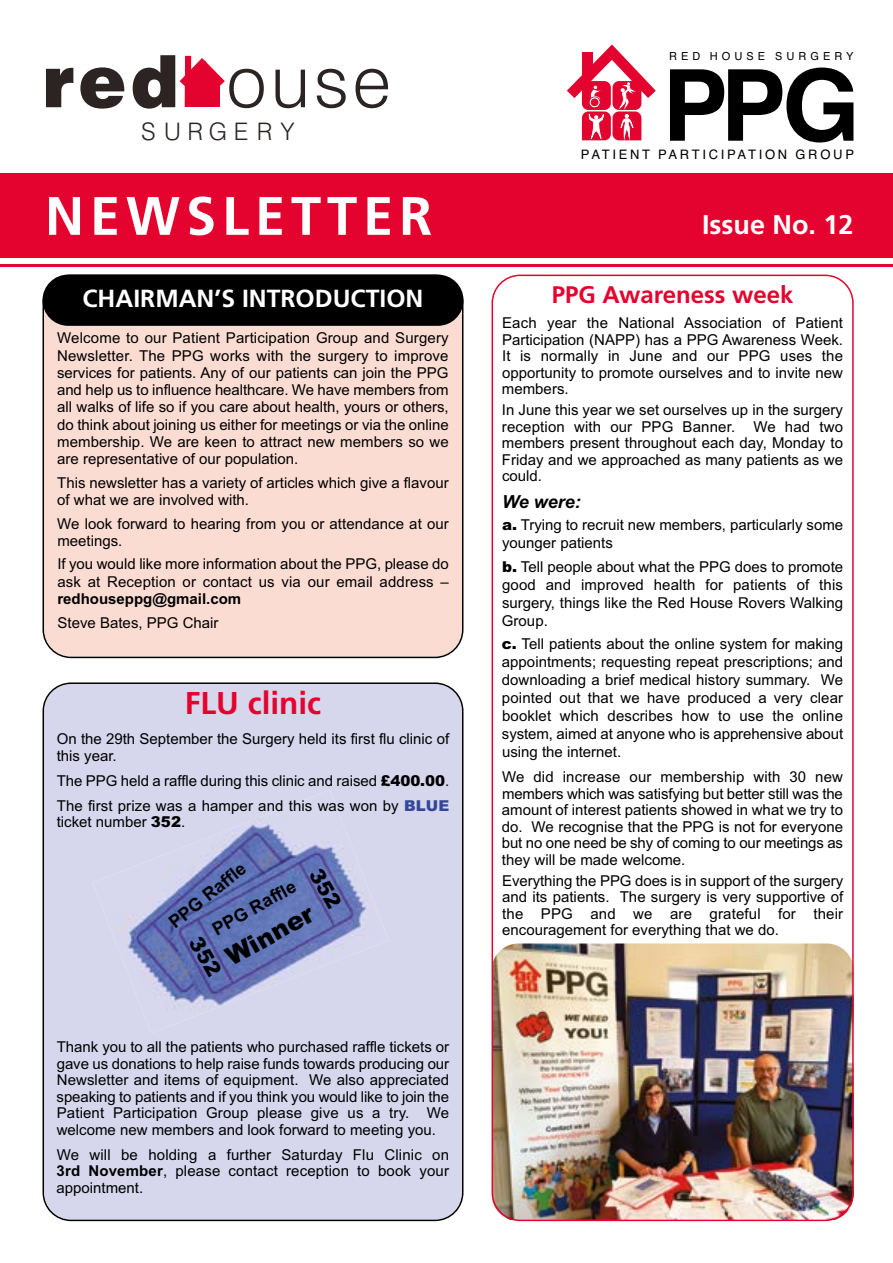
<style>
.page{position:relative;width:893px;height:1263px;background:#fff}
.page>*{position:absolute;margin:0;border:0;box-sizing:border-box;transform-origin:0 0}
.t1{font:700 99.15px "Helvetica";color:#000}
.t2{font:300 72.3px "Swiss 721 BT";color:#2b2422}
.t3{font:700 54px "Frutiger LT Std";color:#fff}
.t4{font:700 31.5px "Frutiger LT";color:#e4032e}
.t5{font:700 27px "Frutiger LT Std";color:#fff}
.t6{font:900 25.5px "M Arial";color:#000}
.t7{font:700 24.75px "Frutiger LT";color:#fff}
.t8{font:300 24.15px "Swiss 721 BT";color:#2b2422}
.t9{font:700 24px "Frutiger LT";color:#e4032e}
.t10{font:700 18px "Arial";color:#000}
.t11{font:italic 700 18px "Arial";color:#000}
.t12{font:15px/16.5px "Arial";color:#000;text-align:justify}
.t13{font:700 15px "Arial";color:#000}
.t14{font:13.05px "Helvetica";color:#000}
.t15{font:11.1px "Helvetica";color:#000}
.s1{font-weight:900}
.s2{color:#fff}
.s3{font-family:"M Arial";font-weight:900}
.s4{font-family:"M Arial";font-weight:900;color:#344697}
.s5{font-weight:700}
</style>
<div class="page">
<div style="left:185px;top:80px;width:34px;height:27px;background:#e4032e"></div>
<div style="left:185px;top:56px;width:6px;height:51px;background:#e4032e"></div>
<svg style="left:180px;top:58px;width:45px;height:29px"></svg>
<hr style="left:0;top:264px;width:893px;height:3px;background:#e4032e">
<div style="left:43px;top:275px;width:420px;height:383px;background:#fbdcd3"></div>
<div style="left:0;top:173px;width:893px;height:85px;background:#e4032e"></div>
<div style="left:43px;top:275px;width:420px;height:51px;background:#000;border-radius:26px"></div>
<svg style="left:43px;top:682px;width:420px;height:539px;background:#c9cae5"></svg>
<svg style="left:567px;top:44px;width:89px;height:96px"></svg>
<img style="left:258px;top:852px;width:16px;height:15px">
<img style="left:157px;top:945px;width:34px;height:36px">
<img style="left:492px;top:275px;width:362px;height:946px">
<svg style="left:309px;top:867px;width:33px;height:42px"></svg>
<svg style="left:188px;top:935px;width:34px;height:42px"></svg>
<h2 class="t2" style="left:42px;top:37px;width:351px"><span class="s1">red</span><span class="s2">h</span>ouse</h2>
<h3 class="t8" style="left:141px;top:117px;width:155px">SURGERY</h3>
<h3 class="t3" style="left:45px;top:184px;width:389px">NEWSLETTER</h3>
<h3 class="t7" style="left:82px;top:283px;width:343px">CHAIRMAN’S INTRODUCTION</h3>
<p class="t12" style="left:57px;top:329px;width:393px;line-height:17.2px">Welcome to our Patient Participation Group and Surgery Newsletter. The PPG works with the surgery to improve services for patients. Any of our patients can join the PPG and help us to influence healthcare. We have members from all walks of life so if you care about health, yours or others, do think about joining us either for meetings or via the online membership. We are keen to attract new members so we are representative of our population.</p>
<p class="t12" style="left:57px;top:474px;width:393px;line-height:17.2px">This newsletter has a variety of articles which give a flavour of what we are involved with.</p>
<p class="t12" style="left:57px;top:515px;width:393px;line-height:17.2px">We look forward to hearing from you or attendance at our meetings.</p>
<p class="t12" style="left:57px;top:555px;width:393px;line-height:17.2px">If you would like more information about the PPG, please do ask at Reception or contact us via our email address –</p>
<p class="t13" style="left:57px;top:590px;width:185px">redhouseppg@gmail.com</p>
<p class="t12" style="left:58px;top:614px;width:162px">Steve Bates, PPG Chair</p>
<h3 class="t4" style="left:185px;top:684px;width:138px">FLU clinic</h3>
<p class="t12" style="left:57px;top:731px;width:394px">On the 29th September the Surgery held its first flu clinic of this year.</p>
<p class="t12" style="left:57px;top:768px;width:394px;line-height:25px">The PPG held a raffle during this clinic and raised <span class="s3">£400.00</span>.<br>The first prize was a hamper and this was won by <span class="s4">BLUE</span></p>
<p class="t12" style="left:57px;top:814px;width:130px">ticket number <span class="s3">352</span>.</p>
<p class="t10" style="left:165px;top:916px;width:94px;rotate:-39deg">PPG Raffle</p>
<p class="t10" style="left:209px;top:921px;width:94px;rotate:-29deg">PPG Raffle</p>
<h3 class="t6" style="left:220px;top:944px;width:98px;rotate:-29deg">W inner</h3>
<p class="t12" style="left:57px;top:1039px;width:394px">Thank you to all the patients who purchased raffle tickets or gave us donations to help raise funds towards producing our Newsletter and items of equipment. We also appreciated speaking to patients and if you think you would like to join the Patient Participation Group please give us a try. We welcome new members and look forward to meeting you.</p>
<p class="t12" style="left:57px;top:1146px;width:394px">We will be holding a further Saturday Flu Clinic on <span class="s5">3rd November</span>, please contact reception to book your appointment.</p>
<p class="t15" style="left:669px;top:47px;width:186px">RED HOUSE SURGERY</p>
<h1 class="t1" style="left:662px;top:26px;width:200px">PPG</h1>
<p class="t14" style="left:581px;top:145px;width:275px">PATIENT PARTICIPATION GROUP</p>
<h3 class="t5" style="left:702px;top:209px;width:153px">Issue No. 12</h3>
<h3 class="t9" style="left:552px;top:281px;width:243px">PPG Awareness week</h3>
<p class="t12" style="left:502px;top:315px;width:343px">Each year the National Association of Patient Participation (NAPP) has a PPG Awareness Week.<br>It is normally in June and our PPG uses the opportunity to promote ourselves and to invite new members.</p>
<p class="t12" style="left:502px;top:402px;width:343px">In June this year we set ourselves up in the surgery reception with our PPG Banner. We had two members present throughout each day, Monday to Friday and we approached as many patients as we could.</p>
<p class="t11" style="left:502px;top:489px;width:80px">We were:</p>
<p class="t12" style="left:502px;top:516px;width:343px;line-height:18px"><span class="s3">a.</span> Trying to recruit new members, particularly some younger patients</p>
<p class="t12" style="left:502px;top:557px;width:343px;line-height:18px"><span class="s3">b.</span> Tell people about what the PPG does to promote good and improved health for patients of this surgery, things like the Red House Rovers Walking Group.</p>
<p class="t12" style="left:502px;top:635px;width:343px;line-height:18px"><span class="s3">c.</span> Tell patients about the online system for making appointments; requesting repeat prescriptions; and downloading a brief medical history summary. We pointed out that we have produced a very clear booklet which describes how to use the online system, aimed at anyone who is apprehensive about using the internet.</p>
<p class="t12" style="left:502px;top:769px;width:343px">We did increase our membership with 30 new members which was satisfying but better still was the amount of interest patients showed in what we try to do. We recognise that the PPG is not for everyone but no one need be shy of coming to our meetings as they will be made welcome.</p>
<p class="t12" style="left:502px;top:872px;width:343px">Everything the PPG does is in support of the surgery and its patients. The surgery is very supportive of the PPG and we are grateful for their encouragement for everything that we do.</p>
</div>
